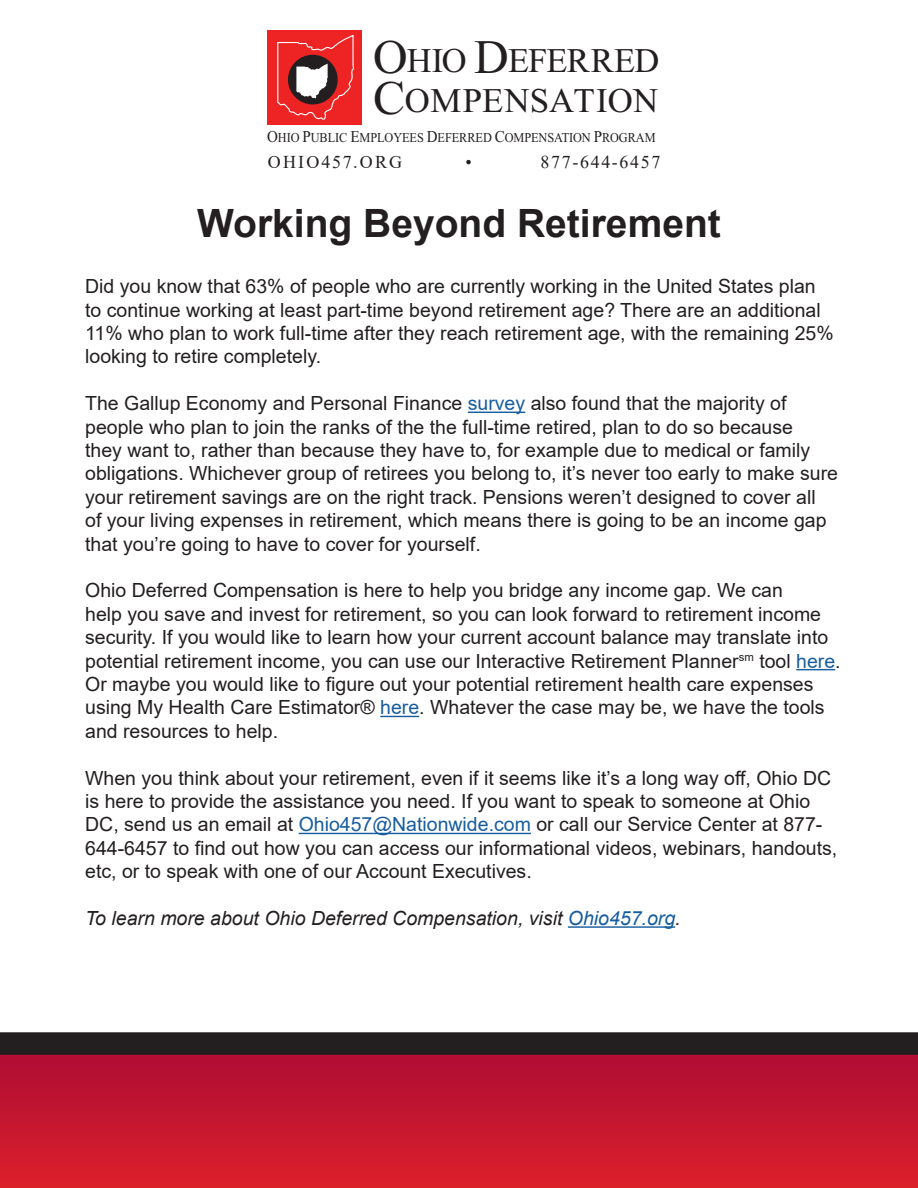
<style>
.page{position:relative;width:918px;height:1188px;background:#fff}
.page>*{position:absolute;margin:0;border:0;box-sizing:border-box;transform-origin:0 0}
.t1{font:700 39px "Arial";color:#231f20}
.t2{font:34.5px/40.3px "Times New Roman";color:#231f20}
.t3{font:19.5px/23.4px "Arial";color:#231f20}
.t4{font:italic 19.5px "Arial";color:#231f20}
.t5{font:18px "Times New Roman";letter-spacing:.09em;color:#231f20}
.t6{font:18px "Times New Roman";letter-spacing:.125em;color:#231f20}
.t7{font:13.5px "Times New Roman";letter-spacing:-.005em;color:#231f20;scale:.91 1}
.s1{font-size:48px}
.s2{font-size:16.5px}
.s3{color:#175d9e}
</style>
<div class="page">
<div style="left:0;top:1055px;width:918px;height:133px;background:linear-gradient(to bottom,#af0d34,#dc202a)"></div>
<div style="left:0;top:1032px;width:918px;height:23px;background:#231f20"></div>
<div style="left:268px;top:30px;width:94px;height:94px;background:#ee2323"></div>
<svg style="left:277px;top:36px;width:77px;height:84px"></svg>
<hr style="left:468px;top:412px;width:57px;height:1px;background:#175d9e">
<hr style="left:796px;top:669px;width:39px;height:1px;background:#175d9e">
<hr style="left:380px;top:716px;width:39px;height:1px;background:#175d9e">
<hr style="left:299px;top:833px;width:232px;height:1px;background:#175d9e">
<hr style="left:568px;top:926px;width:107px;height:2px;background:#175d9e">
<p class="t2" style="left:373px;top:43px;width:288px"><span class="s1">O</span>HIO <span class="s1">D</span>EFERRED<br><span class="s1">C</span>OMPENSATION</p>
<p class="t7" style="left:267px;top:129px;width:428px"><span class="s2">O</span>HIO <span class="s2">P</span>UBLIC <span class="s2">E</span>MPLOYEES <span class="s2">D</span>EFERRED <span class="s2">C</span>OMPENSATION <span class="s2">P</span>ROGRAM</p>
<p class="t6" style="left:268px;top:150px;width:136px">OHIO457.ORG</p>
<p class="t5" style="left:465px;top:150px;width:8px">•</p>
<p class="t5" style="left:541px;top:150px;width:121px">877-644-6457</p>
<p class="t1" style="left:197px;top:196px;width:525px">Working Beyond Retirement</p>
<p class="t3" style="left:85px;top:275px;width:750px">Did you know that 63% of people who are currently working in the United States plan to continue working at least part-time beyond retirement age? There are an additional 11% who plan to work full-time after they reach retirement age, with the remaining 25% looking to retire completely.</p>
<p class="t3" style="left:85px;top:392px;width:754px">The Gallup Economy and Personal Finance <span class="s3">survey</span> also found that the majority of people who plan to join the ranks of the the full-time retired, plan to do so because<br>they want to, rather than because they have to, for example due to medical or family obligations. Whichever group of retirees you belong to, it’s never too early to make sure your retirement savings are on the right track. Pensions weren’t designed to cover all<br>of your living expenses in retirement, which means there is going to be an income gap that you’re going to have to cover for yourself.</p>
<p class="t3" style="left:85px;top:579px;width:757px">Ohio Deferred Compensation is here to help you bridge any income gap. We can<br>help you save and invest for retirement, so you can look forward to retirement income security. If you would like to learn how your current account balance may translate into potential retirement income, you can use our Interactive Retirement Planner<sup>sm</sup> tool <span class="s3">here</span>.<br>Or maybe you would like to figure out your potential retirement health care expenses using My Health Care Estimator® <span class="s3">here</span>. Whatever the case may be, we have the tools and resources to help.</p>
<p class="t3" style="left:85px;top:766px;width:754px">When you think about your retirement, even if it seems like it’s a long way off, Ohio DC is here to provide the assistance you need. If you want to speak to someone at Ohio DC, send us an email at <span class="s3">Ohio457@Nationwide.com</span> or call our Service Center at 877- 644-6457 to find out how you can access our informational videos, webinars, handouts, etc, or to speak with one of our Account Executives.</p>
<p class="t4" style="left:85px;top:906px;width:597px">To learn more about Ohio Deferred Compensation, visit <span class="s3">Ohio457.org</span>.</p>
</div>
